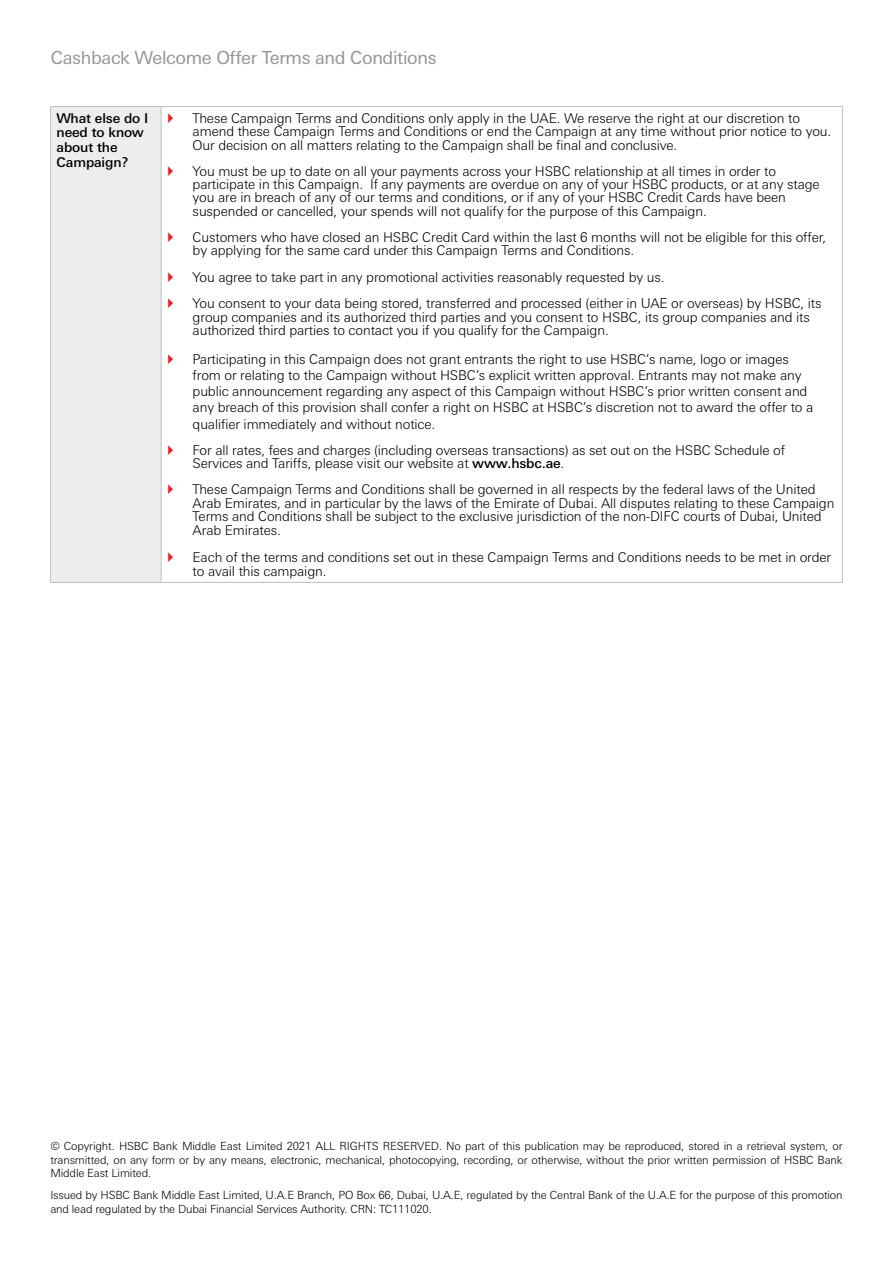
<style>
.page{position:relative;width:893px;height:1263px;background:#fff}
.page>*{position:absolute;margin:0;border:0;box-sizing:border-box;transform-origin:0 0}
.t1{font:18px "Univers Nextfor HSBC";letter-spacing:-.02em;color:#939598}
.t2{font:300 13.5px/13.2px "Univers Nextfor HSBC";letter-spacing:-.01em;color:#000}
.t3{font:500 13.5px/14.5px "Univers Nextfor HSBC";letter-spacing:-.01em;color:#000}
.t4{font:300 11.25px/13.5px "Univers Nextfor HSBC";letter-spacing:-.015em;color:#000;text-align:justify}
.s1{font-weight:500}
</style>
<div class="page">
<div style="left:51px;top:107px;width:110px;height:475px;background:#ededee"></div>
<hr style="left:50px;top:107px;width:1px;height:475px;background:#bcbec0">
<hr style="left:161px;top:107px;width:1px;height:475px;background:#bcbec0">
<hr style="left:842px;top:107px;width:1px;height:475px;background:#bcbec0">
<hr style="left:50px;top:106px;width:111px;height:1px;background:#bcbec0">
<hr style="left:161px;top:106px;width:681px;height:1px;background:#bcbec0">
<hr style="left:50px;top:582px;width:111px;height:1px;background:#bcbec0">
<hr style="left:161px;top:582px;width:681px;height:1px;background:#bcbec0">
<h1 class="t1" style="left:51px;top:45px;width:387px">Cashback Welcome Offer Terms and Conditions</h1>
<p class="t3" style="left:57px;top:110px;width:93px">What else do I need to know about the<br>Campaign?</p>
<p class="t2" style="left:193px;top:110px;width:640px">These Campaign Terms and Conditions only apply in the UAE. We reserve the right at our discretion to amend these Campaign Terms and Conditions or end the Campaign at any time without prior notice to you.<br>Our decision on all matters relating to the Campaign shall be final and conclusive.</p>
<p class="t2" style="left:370px;top:164px;width:451px;text-indent:-178px">You must be up to date on all your payments across your HSBC relationship at all times in order to<br>If any payments are overdue on any of your HSBC products, or at any stage</p>
<p class="t2" style="left:193px;top:177px;width:595px">participate in this Campaign.<br>you are in breach of any of our terms and conditions, or if any of your HSBC Credit Cards have been suspended or cancelled, your spends will not qualify for the purpose of this Campaign.</p>
<p class="t2" style="left:193px;top:229px;width:635px">Customers who have closed an HSBC Credit Card within the last 6 months will not be eligible for this offer, by applying for the same card under this Campaign Terms and Conditions.</p>
<p class="t2" style="left:193px;top:264px;width:630px;line-height:26.1px">You agree to take part in any promotional activities reasonably requested by us.<br>You consent to your data being stored, transferred and processed (either in UAE or overseas) by HSBC, its</p>
<p class="t2" style="left:193px;top:309px;width:619px">group companies and its authorized third parties and you consent to HSBC, its group companies and its authorized third parties to contact you if you qualify for the Campaign.</p>
<p class="t2" style="left:193px;top:350px;width:622px;line-height:16.2px">Participating in this Campaign does not grant entrants the right to use HSBC s’ name, logo or images from or relating to the Campaign without HSBC s’ explicit written approval. Entrants may not make any public announcement regarding any aspect of this Campaign without HSBC s’ prior written consent and any breach of this provision shall confer a right on HSBC at HSBC s’ discretion not to award the offer to a qualifier immediately and without notice.</p>
<p class="t2" style="left:193px;top:442px;width:594px">For all rates, fees and charges (including overseas transactions) as set out on the HSBC Schedule of<br>Services and Tariffs, please visit our website at <span class="s1">www.hsbc.ae</span>.</p>
<p class="t2" style="left:193px;top:482px;width:643px">These Campaign Terms and Conditions shall be governed in all respects by the federal laws of the United Arab Emirates, and in particular by the laws of the Emirate of Dubai. All disputes relating to these Campaign Terms and Conditions shall be subject to the exclusive jurisdiction of the non-DIFC courts of Dubai, United Arab Emirates.</p>
<p class="t2" style="left:193px;top:549px;width:640px;line-height:14.5px">Each of the terms and conditions set out in these Campaign Terms and Conditions needs to be met in order to avail this campaign.</p>
<p class="t4" style="left:50px;top:1138px;width:794px">© Copyright. HSBC Bank Middle East Limited 2021 ALL RIGHTS RESERVED. No part of this publication may be reproduced, stored in a retrieval system, or transmitted, on any form or by any means, electronic, mechanical, photocopying, recording, or otherwise, without the prior written permission of HSBC Bank Middle East Limited.</p>
<p class="t4" style="left:50px;top:1187px;width:794px">Issued by HSBC Bank Middle East Limited U, A. E. Branch, PO Box 66, Dubai U, A. ,E. regulated by the Central Bank of the U A. E. for the purpose of this promotion and lead regulated by the Dubai Financial Services Authority. CRN: TC111020.</p>
</div>
